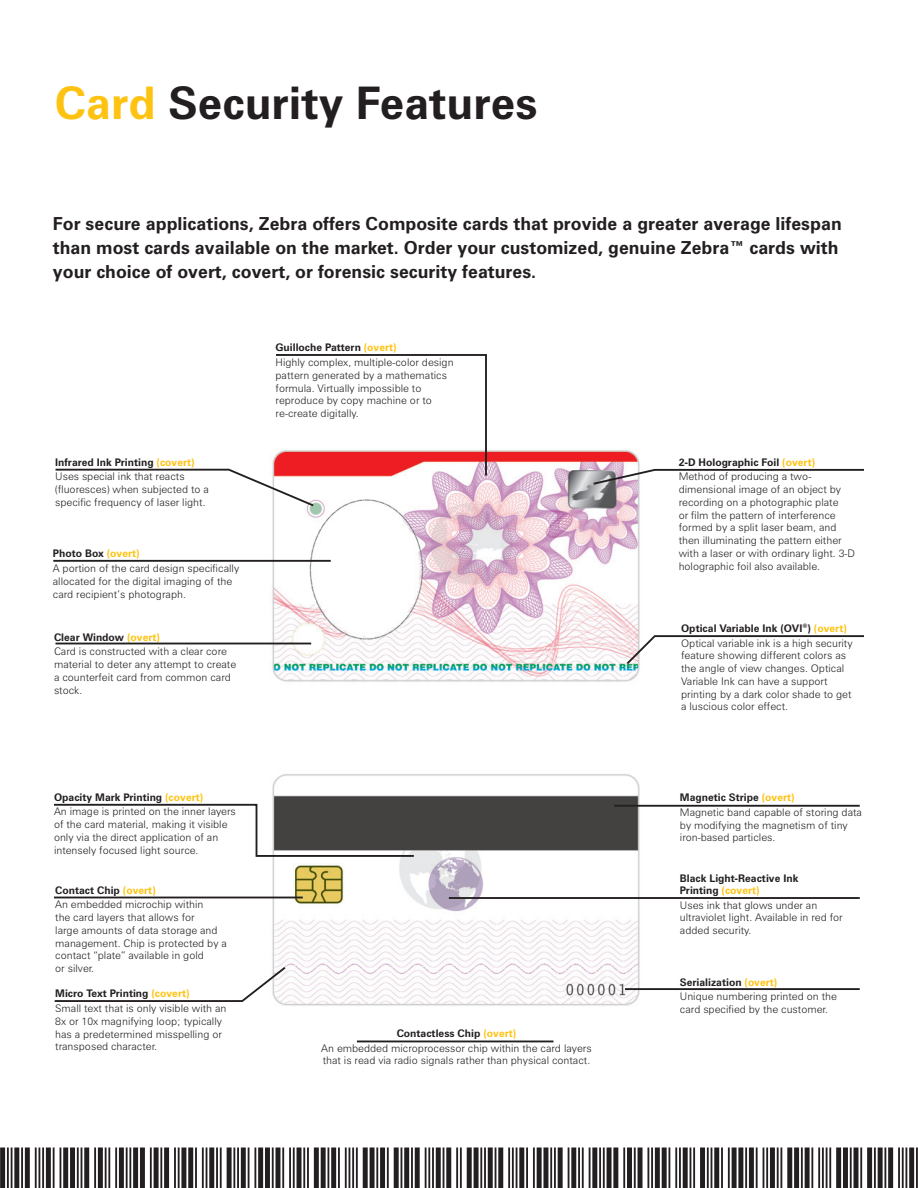
<style>
.page{position:relative;width:918px;height:1188px;background:#fff}
.page>*{position:absolute;margin:0;border:0;box-sizing:border-box;transform-origin:0 0}
._001_Page_header{font:700 45px "Zurich BT";color:#231f20}
._002_Intro_Para{font:700 18px/24px "Zurich BT";color:#231f20}
._010_-_chart_body{font:300 10.5px/12.8px "Zurich BT";color:#231f20}
._03_Specification{font:700 10.5px/12px "Zurich BT";color:#231f20}
.s1{color:#fec210}
</style>
<div class="page">
<img style="left:267px;top:450px;width:385px;height:593px">
<hr style="left:53px;top:560px;width:278px;height:2px;background:#231f20">
<hr style="left:56px;top:643px;width:255px;height:1px;background:#231f20">
<hr style="left:449px;top:897px;width:411px;height:2px;background:#231f20">
<hr style="left:625px;top:988px;width:235px;height:2px;background:#231f20">
<hr style="left:357px;top:1041px;width:197px;height:1px;background:#231f20">
<hr style="left:614px;top:805px;width:246px;height:2px;background:#231f20">
<svg style="left:54px;top:965px;width:233px;height:38px"></svg>
<svg style="left:54px;top:803px;width:362px;height:55px"></svg>
<hr style="left:54px;top:897px;width:249px;height:1px;background:#231f20">
<svg style="left:55px;top:354px;width:433px;height:154px"></svg>
<svg style="left:591px;top:468px;width:273px;height:18px"></svg>
<svg style="left:625px;top:634px;width:239px;height:32px"></svg>
<svg style="left:0;top:1148px;width:918px;height:40px"></svg>
<p class="_001_Page_header" style="left:55px;top:75px;width:484px"><span class="s1">Card</span> Security Features</p>
<p class="_002_Intro_Para" style="left:53px;top:212px;width:790px">For secure applications, Zebra offers Composite cards that provide a greater average lifespan than most cards available on the market. Order your customized, genuine Zebra™ cards with your choice of overt, covert, or forensic security features.</p>
<p class="_03_Specification" style="left:55px;top:456px;width:141px">Infrared Ink Printing <span class="s1">(covert)</span></p>
<p class="_010_-_chart_body" style="left:55px;top:470px;width:155px">Uses special ink that reacts (fluoresces) when subjected to a specific frequency of laser light.</p>
<p class="_03_Specification" style="left:53px;top:547px;width:88px">Photo Box <span class="s1">(overt)</span></p>
<p class="_010_-_chart_body" style="left:53px;top:562px;width:188px">A portion of the card design specifically allocated for the digital imaging of the card recipient’s photograph.</p>
<p class="_03_Specification" style="left:54px;top:631px;width:108px">Clear Window <span class="s1">(overt)</span></p>
<p class="_010_-_chart_body" style="left:54px;top:645px;width:184px">Card is constructed with a clear core material to deter any attempt to create a counterfeit card from common card stock.</p>
<p class="_03_Specification" style="left:276px;top:341px;width:123px">Guilloche Pattern <span class="s1">(overt)</span></p>
<p class="_010_-_chart_body" style="left:276px;top:356px;width:180px">Highly complex, multiple-color design pattern generated by a mathematics formula. Virtually impossible to reproduce by copy machine or to re-create digitally.</p>
<p class="_03_Specification" style="left:54px;top:791px;width:151px">Opacity Mark Printing <span class="s1">(covert)</span></p>
<p class="_010_-_chart_body" style="left:54px;top:805px;width:183px">An image is printed on the inner layers of the card material, making it visible only via the direct application of an intensely focused light source.</p>
<p class="_03_Specification" style="left:55px;top:884px;width:102px">Contact Chip <span class="s1">(overt)</span></p>
<p class="_010_-_chart_body" style="left:55px;top:898px;width:173px">An embedded microchip within<br>the card layers that allows for<br>large amounts of data storage and management. Chip is protected by a contact “plate” available in gold<br>or silver.</p>
<p class="_03_Specification" style="left:55px;top:987px;width:136px">Micro Text Printing <span class="s1">(covert)</span></p>
<p class="_010_-_chart_body" style="left:55px;top:1002px;width:173px">Small text that is only visible with an 8x or 10x magnifying loop; typically has a predetermined misspelling or transposed character.</p>
<p class="_03_Specification" style="left:397px;top:1027px;width:121px">Contactless Chip <span class="s1">(overt)</span></p>
<p class="_010_-_chart_body" style="left:321px;top:1041px;width:272px">An embedded microprocessor chip within the card layers that is read via radio signals rather than physical contact.</p>
<p class="_03_Specification" style="left:679px;top:456px;width:138px">2-D Holographic Foil <span class="s1">(overt)</span></p>
<p class="_010_-_chart_body" style="left:679px;top:470px;width:178px">Method of producing a two&shy;dimensional image of an object by recording on a photographic plate<br>or film the pattern of interference formed by a split laser beam, and then illuminating the pattern either with a laser or with ordinary light. 3-D holographic foil also available.</p>
<p class="_03_Specification" style="left:681px;top:622px;width:167px">Optical Variable Ink (OVI<sup>®</sup>) <span class="s1">(overt)</span></p>
<p class="_010_-_chart_body" style="left:681px;top:636px;width:173px">Optical variable ink is a high security feature showing different colors as the angle of view changes. Optical Variable Ink can have a support printing by a dark color shade to get a luscious color effect.</p>
<p class="_03_Specification" style="left:680px;top:791px;width:116px">Magnetic Stripe <span class="s1">(overt)</span></p>
<p class="_010_-_chart_body" style="left:680px;top:806px;width:184px">Magnetic band capable of storing data by modifying the magnetism of tiny iron-based particles.</p>
<p class="_03_Specification" style="left:680px;top:872px;width:120px">Black Light-Reactive Ink<br>Printing <span class="s1">(covert)</span></p>
<p class="_010_-_chart_body" style="left:680px;top:898px;width:164px">Uses ink that glows under an ultraviolet light. Available in red for added security.</p>
<p class="_03_Specification" style="left:680px;top:976px;width:99px">Serialization <span class="s1">(overt)</span></p>
<p class="_010_-_chart_body" style="left:680px;top:990px;width:158px">Unique numbering printed on the card specified by the customer.</p>
</div>
